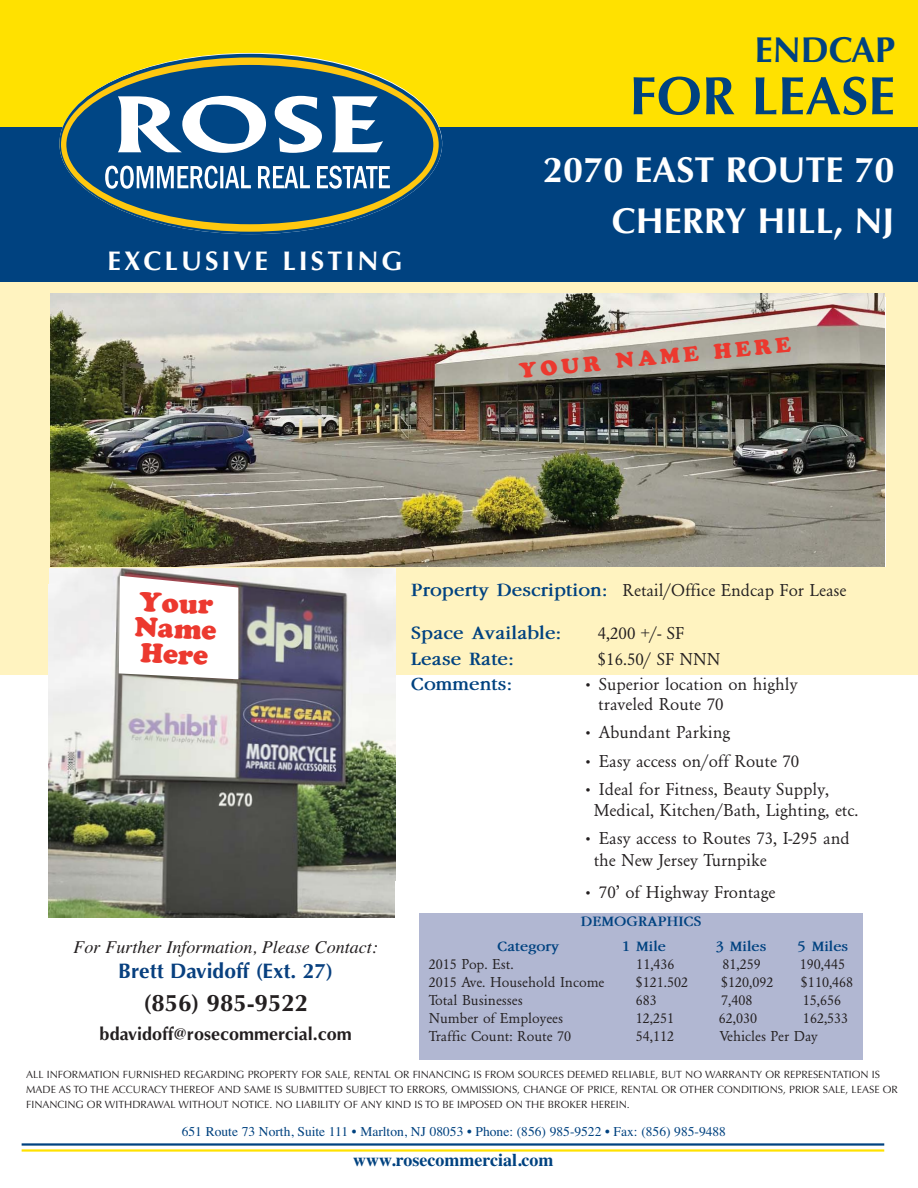
<style>
.page{position:relative;width:918px;height:1188px;background:#fff}
.page>*{position:absolute;margin:0;border:0;box-sizing:border-box;transform-origin:0 0}
.t1{font:700 54px "Optima";color:#004280}
.t2{font:700 36px/51.4px "Optima";color:#fff;text-align:right}
.t3{font:700 36px "Optima";color:#004280}
.t4{font:700 27px "Optima";letter-spacing:.11em;color:#fff}
.t5{font:27px/25.5px "Cooper Black Std";color:#ec392f}
.t6{font:700 24px "Optima";color:#231f20}
.t7{font:700 21px "Optima";color:#08407f}
.t8{font:21px "Cooper Black Std";color:#ec392f}
.t9{font:700 19.5px "Garamond";color:#004280}
.t10{font:18px/21.6px "Garamond";color:#231f20}
.t11{font:italic 18px "Times";color:#231f20}
.t12{font:700 18px "Optima";color:#231f20}
.t13{font:700 18px "Times";color:#004280}
.t14{font:15px "Garamond";color:#231f20}
.t15{font:700 15px "Garamond";color:#004280}
.t16{font:13.5px "Times";color:#004280}
.t17{font:10.5px/15px "Optima";color:#231f20}
.s1{font-weight:700;font-size:19.5px;color:#004280}
</style>
<div class="page">
<div style="left:0;top:217px;width:918px;height:458px;background:#fff3c0"></div>
<div style="left:0;top:0;width:918px;height:134px;background:#ffe100"></div>
<div style="left:0;top:127px;width:918px;height:155px;background:#004280"></div>
<svg style="left:59px;top:54px;width:383px;height:180px"></svg>
<div style="left:66px;top:65px;width:367px;height:159px;background:#004685;border-radius:50%"></div>
<svg style="left:118px;top:96px;width:265px;height:57px"></svg>
<svg style="left:105px;top:166px;width:285px;height:23px"></svg>
<div style="left:420px;top:913px;width:443px;height:146px;background:#b1b7d2"></div>
<img style="left:49px;top:568px;width:346px;height:349px">
<svg style="left:119px;top:576px;width:119px;height:103px;background:#f5f3f3"></svg>
<hr style="left:22px;top:1149px;width:862px;height:3px;background:#ffe100">
<hr style="left:22px;top:1143px;width:862px;height:3px;background:#004280">
<img style="left:50px;top:293px;width:834px;height:274px">
<h2 class="t3" style="left:755px;top:35px;width:142px">ENDCAP</h2>
<h1 class="t1" style="left:630px;top:74px;width:267px">FOR LEASE</h1>
<h3 class="t4" style="left:108px;top:250px;width:296px">EXCLUSIVE LISTING</h3>
<h2 class="t2" style="left:543px;top:148px;width:353px">2070 EAST ROUTE 70<br>CHERRY HILL, NJ</h2>
<h3 class="t8" style="left:518px;top:357px;width:274px;rotate:-5deg">YOUR NAME HERE</h3>
<h3 class="t5" style="left:136px;top:589px;width:84px;rotate:2deg">Your<br>Name<br>Here</h3>
<h3 class="t10" style="left:411px;top:581px;width:437px"><span class="s1">Property Description:</span> Retail/Office Endcap For Lease</h3>
<h3 class="t9" style="left:411px;top:625px;width:152px">Space Available:</h3>
<h3 class="t10" style="left:598px;top:624px;width:88px">4,200 +/- SF</h3>
<h3 class="t9" style="left:411px;top:652px;width:104px">Lease Rate:</h3>
<h3 class="t10" style="left:598px;top:650px;width:124px">$16.50/ SF NNN</h3>
<h3 class="t9" style="left:411px;top:676px;width:103px">Comments:</h3>
<h3 class="t10" style="left:598px;top:676px;width:201px;line-height:20.1px;text-indent:-16px">• Superior location on highly traveled Route 70</h3>
<h3 class="t10" style="left:583px;top:723px;width:149px">• Abundant Parking</h3>
<h3 class="t10" style="left:583px;top:751px;width:218px">• Easy access on/off Route 70</h3>
<h3 class="t10" style="left:594px;top:779px;width:266px;text-indent:-11px">• Ideal for Fitness, Beauty Supply,<br>Medical, Kitchen/Bath, Lighting, etc.</h3>
<h3 class="t10" style="left:594px;top:829px;width:258px;text-indent:-11px">• Easy access to Routes 73, I-295 and the New Jersey Turnpike</h3>
<h3 class="t10" style="left:583px;top:883px;width:194px">• 70Ê of Highway Frontage</h3>
<h3 class="t15" style="left:581px;top:915px;width:122px">DEMOGRAPHICS</h3>
<h3 class="t11" style="left:74px;top:940px;width:306px">For Further Information, Please Contact:</h3>
<h3 class="t7" style="left:118px;top:962px;width:217px">Brett Davidoff (Ext. 27)</h3>
<h3 class="t6" style="left:143px;top:993px;width:166px">(856) 985-9522</h3>
<h3 class="t12" style="left:100px;top:1026px;width:254px">bdavidoff@rosecommercial.com</h3>
<p class="t17" style="left:26px;top:1067px;width:873px">ALL INFORMATION FURNISHED REGARDING PROPERTY FOR SALE, RENTAL OR FINANCING IS FROM SOURCES DEEMED RELIABLE, BUT NO WARRANTY OR REPRESENTATION IS<br>MADE AS TO THE ACCURACY THEREOF AND SAME IS SUBMITTED SUBJECT TO ERRORS, OMMISSIONS, CHANGE OF PRICE, RENTAL OR OTHER CONDITIONS, PRIOR SALE, LEASE OR<br>FINANCING OR WITHDRAWAL WITHOUT NOTICE. NO LIABILITY OF ANY KIND IS TO BE IMPOSED ON THE BROKER HEREIN.</p>
<h3 class="t15" style="left:497px;top:941px;width:63px">Category</h3>
<h3 class="t15" style="left:622px;top:941px;width:45px">1 Mile</h3>
<h3 class="t15" style="left:716px;top:941px;width:52px">3 Miles</h3>
<h3 class="t15" style="left:798px;top:941px;width:52px">5 Miles</h3>
<h3 class="t14" style="left:429px;top:959px;width:87px">2015 Pop. Est.</h3>
<h3 class="t14" style="left:636px;top:959px;width:40px">11,436</h3>
<h3 class="t14" style="left:723px;top:959px;width:40px">81,259</h3>
<h3 class="t14" style="left:800px;top:959px;width:47px">190,445</h3>
<h3 class="t14" style="left:429px;top:977px;width:177px">2015 Ave. Household Income</h3>
<h3 class="t14" style="left:636px;top:977px;width:54px">$121.502</h3>
<h3 class="t14" style="left:721px;top:977px;width:54px">$120,092</h3>
<h3 class="t14" style="left:801px;top:977px;width:54px">$110,468</h3>
<h3 class="t14" style="left:429px;top:995px;width:96px">Total Businesses</h3>
<h3 class="t14" style="left:636px;top:995px;width:23px">683</h3>
<h3 class="t14" style="left:721px;top:995px;width:33px">7,408</h3>
<h3 class="t14" style="left:803px;top:995px;width:40px">15,656</h3>
<h3 class="t14" style="left:429px;top:1013px;width:136px">Number of Employees</h3>
<h3 class="t14" style="left:636px;top:1013px;width:40px">12,251</h3>
<h3 class="t14" style="left:719px;top:1013px;width:40px">62,030</h3>
<h3 class="t14" style="left:803px;top:1013px;width:47px">162,533</h3>
<h3 class="t14" style="left:429px;top:1031px;width:144px">Traffic Count: Route 70</h3>
<h3 class="t14" style="left:636px;top:1031px;width:40px">54,112</h3>
<h3 class="t14" style="left:720px;top:1031px;width:99px">Vehicles Per Day</h3>
<p class="t16" style="left:182px;top:1126px;width:546px">651 Route 73 North, Suite 111 • Marlton, NJ 08053 • Phone: (856) 985-9522 • Fax: (856) 985-9488</p>
<h3 class="t13" style="left:353px;top:1154px;width:202px">www.rosecommercial.com</h3>
</div>
